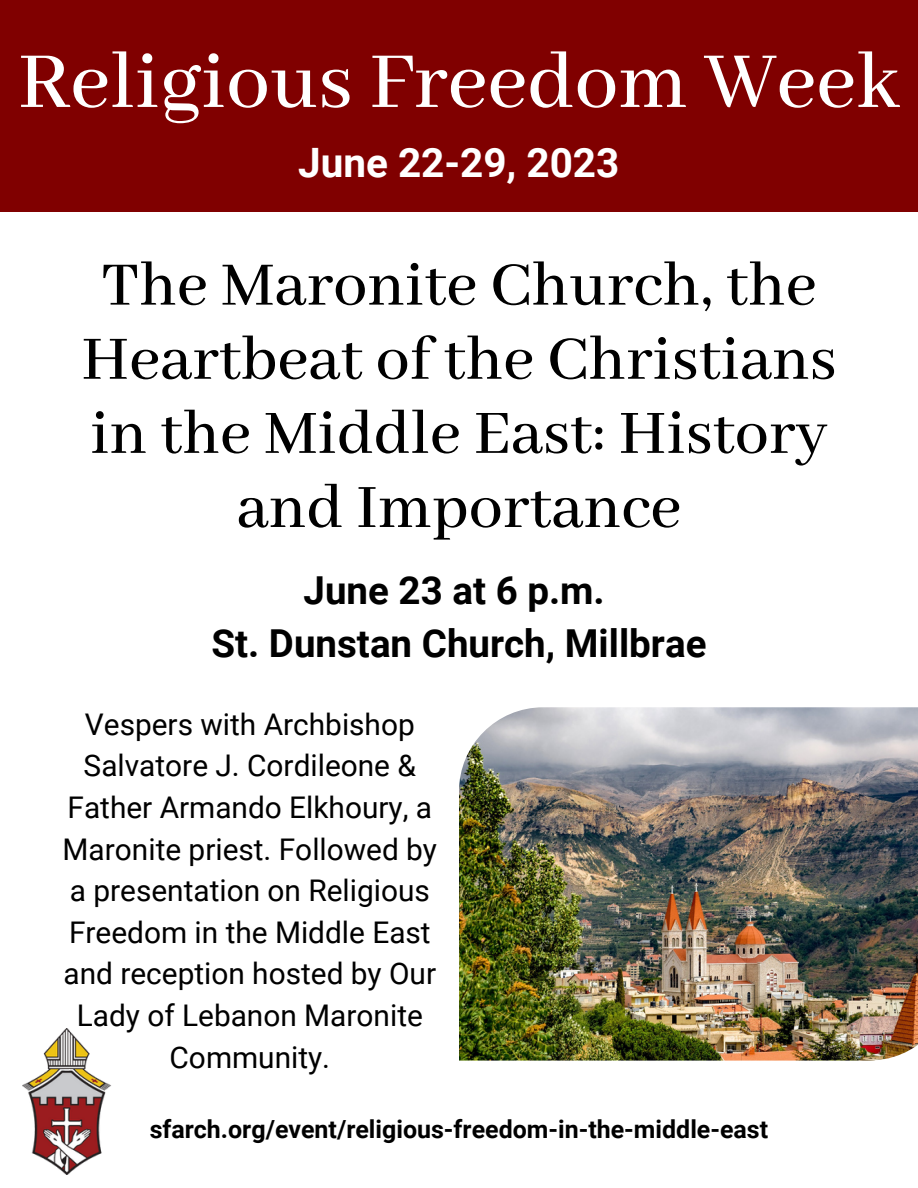
<style>
.page{position:relative;width:918px;height:1188px;background:#fff}
.page>*{position:absolute;margin:0;border:0;box-sizing:border-box;transform-origin:0 0}
.t1{font:500 87.45px "Abhaya Libre";color:#fff}
.t2{font:500 67.95px/74.1px "Abhaya Libre";color:#000;text-align:center}
.t3{font:700 40.5px "Roboto";color:#fff}
.t4{font:700 38.55px "Roboto";color:#000}
.t5{font:29.85px/41.7px "Roboto";color:#000;text-align:center}
.t6{font:700 25.05px "Roboto";color:#000}
</style>
<div class="page">
<img style="left:459px;top:707px;width:459px;height:354px">
<div style="left:0;top:0;width:918px;height:212px;background:#800000"></div>
<img style="left:22px;top:1028px;width:89px;height:147px">
<p class="t1" style="left:18px;top:34px;width:883px">Religious Freedom Week</p>
<p class="t3" style="left:298px;top:139px;width:323px">June 22-29, 2023</p>
<p class="t2" style="left:81px;top:251px;width:757px">The Maronite Church, the<br>Heartbeat of the Christians in the Middle East: History and Importance</p>
<p class="t4" style="left:304px;top:568px;width:303px">June 23 at 6 p.m.</p>
<p class="t4" style="left:211px;top:621px;width:497px">St. Dunstan Church, Millbrae</p>
<p class="t5" style="left:63px;top:704px;width:376px">Vespers with Archbishop<br>Salvatore J. Cordileone &amp;<br>Father Armando Elkhoury, a<br>Maronite priest. Followed by a presentation on Religious<br>Freedom in the Middle East and reception hosted by Our<br>Lady of Lebanon Maronite<br>Community.</p>
<p class="t6" style="left:150px;top:1114px;width:620px">sfarch.org/event/religious-freedom-in-the-middle-east</p>
</div>
